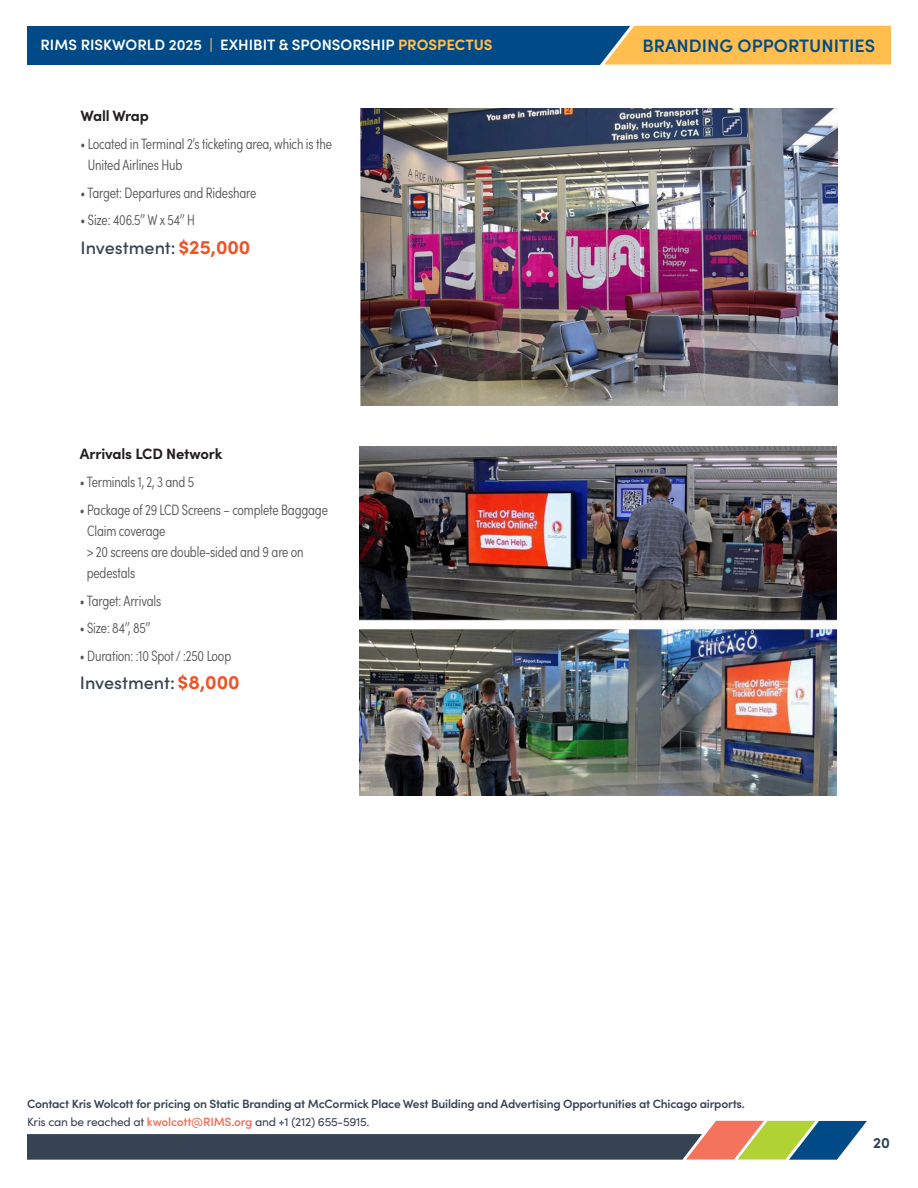
<style>
.page{position:relative;width:918px;height:1188px;background:#fff}
.page>*{position:absolute;margin:0;border:0;box-sizing:border-box;transform-origin:0 0}
.t1{font:500 18px "Sofia Pro";color:#364353}
.t2{font:600 18px "Sofia Pro";color:#004b87}
.t3{font:300 15px/21px "Sofia Pro Condensed";letter-spacing:-.01em;color:#57585a}
.t4{font:600 15px "Sofia Pro";color:#fff}
.t5{font:700 15px "Sofia Pro";letter-spacing:-.01em;color:#231f20}
.t6{font:700 15px "Sofia Pro";color:#364353}
.t7{font:600 12px/18px "Sofia Pro";letter-spacing:-.02em;color:#364353}
.s1{color:#ffbe4e}
.s2{font-weight:700;color:#ffbe4e}
.s3{font-weight:700;font-size:19.5px;color:#f05224}
.s4{font-weight:400}
.s5{color:#f3735d}
</style>
<div class="page">
<div style="left:27px;top:26px;width:864px;height:39px;background:#004b87"></div>
<svg style="left:27px;top:1121px;width:840px;height:39px"></svg>
<svg style="left:600px;top:25px;width:291px;height:40px"></svg>
<img style="left:360px;top:108px;width:477px;height:298px">
<img style="left:360px;top:446px;width:477px;height:349px">
<p class="t4" style="left:40px;top:34px;width:454px">RIMS RISKWORLD 2025 <span class="s1">|</span> EXHIBIT &amp; SPONSORSHIP <span class="s2">PROSPECTUS</span></p>
<p class="t2" style="left:642px;top:32px;width:234px">BRANDING OPPORTUNITIES</p>
<p class="t5" style="left:81px;top:104px;width:70px">Wall Wrap</p>
<p class="t3" style="left:88px;top:132px;width:246px;text-indent:-7px">• Located in Terminal 2’s ticketing area, which is the<br>United Airlines Hub</p>
<p class="t3" style="left:81px;top:181px;width:177px">• Target: Departures and Rideshare</p>
<p class="t3" style="left:81px;top:209px;width:116px">• Size: 406.5’’ W x 54’’ H</p>
<p class="t1" style="left:81px;top:234px;width:171px">Investment:<span class="s3">$25,000</span></p>
<p class="t5" style="left:80px;top:443px;width:144px">Arrivals LCD Network</p>
<p class="t3" style="left:80px;top:471px;width:116px">• Terminals 1, 2, 3 and 5</p>
<p class="t3" style="left:87px;top:498px;width:242px;text-indent:-7px">• Package of 29 LCD Screens – complete Baggage<br>Claim coverage</p>
<p class="t3" style="left:87px;top:540px;width:219px">&gt; 20 screens are double-sided and 9 are on pedestals</p>
<p class="t3" style="left:80px;top:589px;width:83px">• Target: Arrivals</p>
<p class="t3" style="left:80px;top:617px;width:72px">• Size: 84’’, 85’’</p>
<p class="t3" style="left:80px;top:645px;width:153px">• Duration: :10 Spot / :250 Loop</p>
<p class="t1" style="left:80px;top:670px;width:161px">Investment:<span class="s3">$8,000</span></p>
<p class="t7" style="left:27px;top:1094px;width:719px">Contact Kris Wolcott for pricing on Static Branding at McCormick Place West Building and Advertising Opportunities at Chicago airports.<br><span class="s4">Kris can be reached at</span> <span class="s5">kwolcott@RIMS.org</span> <span class="s4">and +1 (212) 655-5915.</span></p>
<p class="t6" style="left:873px;top:1131px;width:18px">20</p>
</div>
